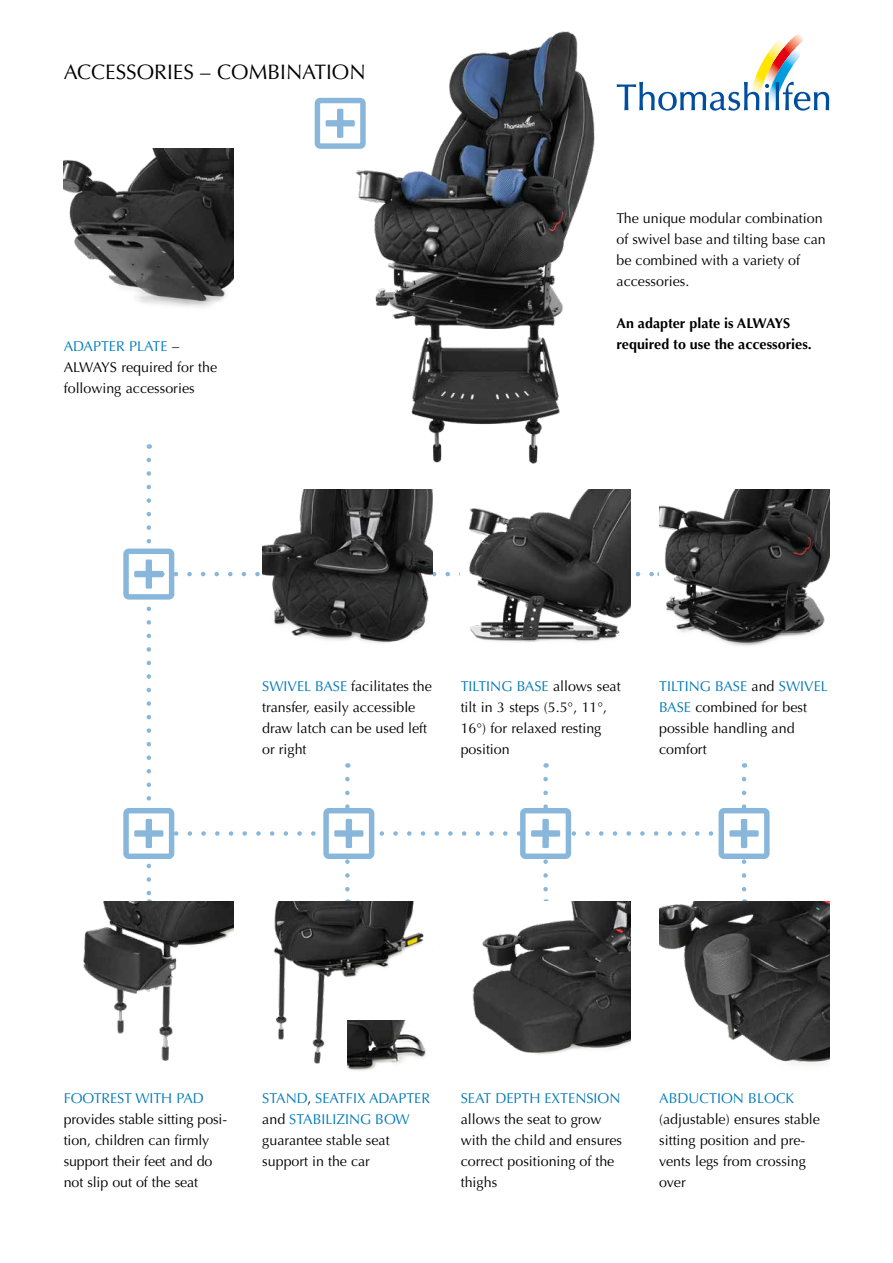
<style>
.page{position:relative;width:893px;height:1263px;background:#fff}
.page>*{position:absolute;margin:0;border:0;box-sizing:border-box;transform-origin:0 0}
.t1{font:21px "Optima";color:#000}
.t2{font:14.25px/21px "Optima";color:#000}
.t3{font:700 14.25px/21px "Optima";color:#000}
.t4{font:14.25px "Optima";color:#007ab7}
.s1{color:#007ab7}
</style>
<div class="page">
<img style="left:342px;top:31px;width:253px;height:429px">
<svg style="left:123px;top:460px;width:647px;height:441px"></svg>
<svg style="left:617px;top:34px;width:212px;height:77px"></svg>
<img style="left:64px;top:149px;width:170px;height:158px">
<img style="left:83px;top:901px;width:151px;height:160px">
<img style="left:461px;top:489px;width:170px;height:168px">
<img style="left:273px;top:901px;width:151px;height:163px">
<img style="left:659px;top:901px;width:170px;height:164px">
<img style="left:472px;top:901px;width:159px;height:154px">
<img style="left:659px;top:489px;width:170px;height:167px">
<div style="left:262px;top:489px;width:170px;height:170px;background:#fff"></div>
<img style="left:262px;top:489px;width:170px;height:155px">
<img style="left:347px;top:1020px;width:79px;height:51px">
<svg style="left:315px;top:98px;width:51px;height:51px"></svg>
<h1 class="t1" style="left:64px;top:60px;width:304px">ACCESSORIES – COMBINATION</h1>
<p class="t2" style="left:64px;top:335px;width:155px"><span class="s1">ADAPTER PLATE</span> –<br>ALWAYS required for the following accessories</p>
<p class="t2" style="left:617px;top:208px;width:211px">The unique modular combination of swivel base and tilting base can be combined with a variety of accessories.</p>
<p class="t3" style="left:617px;top:313px;width:197px">An adapter plate is ALWAYS required to use the accessories.</p>
<p class="t2" style="left:262px;top:676px;width:171px"><span class="s1">SWIVEL BASE</span> facilitates the transfer, easily accessible draw latch can be used left or right</p>
<p class="t2" style="left:461px;top:676px;width:161px"><span class="s1">TILTING BASE</span> allows seat tilt in 3 steps (5.5°, 11°,<br>16°) for relaxed resting position</p>
<p class="t2" style="left:659px;top:676px;width:170px"><span class="s1">TILTING BASE</span> and <span class="s1">SWIVEL<br>BASE</span> combined for best possible handling and comfort</p>
<p class="t4" style="left:64px;top:1090px;width:142px">FOOTREST WITH PAD</p>
<p class="t2" style="left:64px;top:1109px;width:165px">provides stable sitting posi&shy;tion, children can firmly support their feet and do not slip out of the seat</p>
<p class="t2" style="left:262px;top:1088px;width:169px"><span class="s1">STAND</span>, <span class="s1">SEATFIX ADAPTER </span>and <span class="s1">STABILIZING BOW </span>guarantee stable seat support in the car</p>
<p class="t4" style="left:461px;top:1090px;width:161px">SEAT DEPTH EXTENSION</p>
<p class="t2" style="left:461px;top:1109px;width:163px">allows the seat to grow with the child and ensures correct positioning of the thighs</p>
<p class="t4" style="left:659px;top:1090px;width:137px">ABDUCTION BLOCK</p>
<p class="t2" style="left:659px;top:1109px;width:162px">(adjustable) ensures stable sitting position and pre&shy;vents legs from crossing over</p>
</div>
